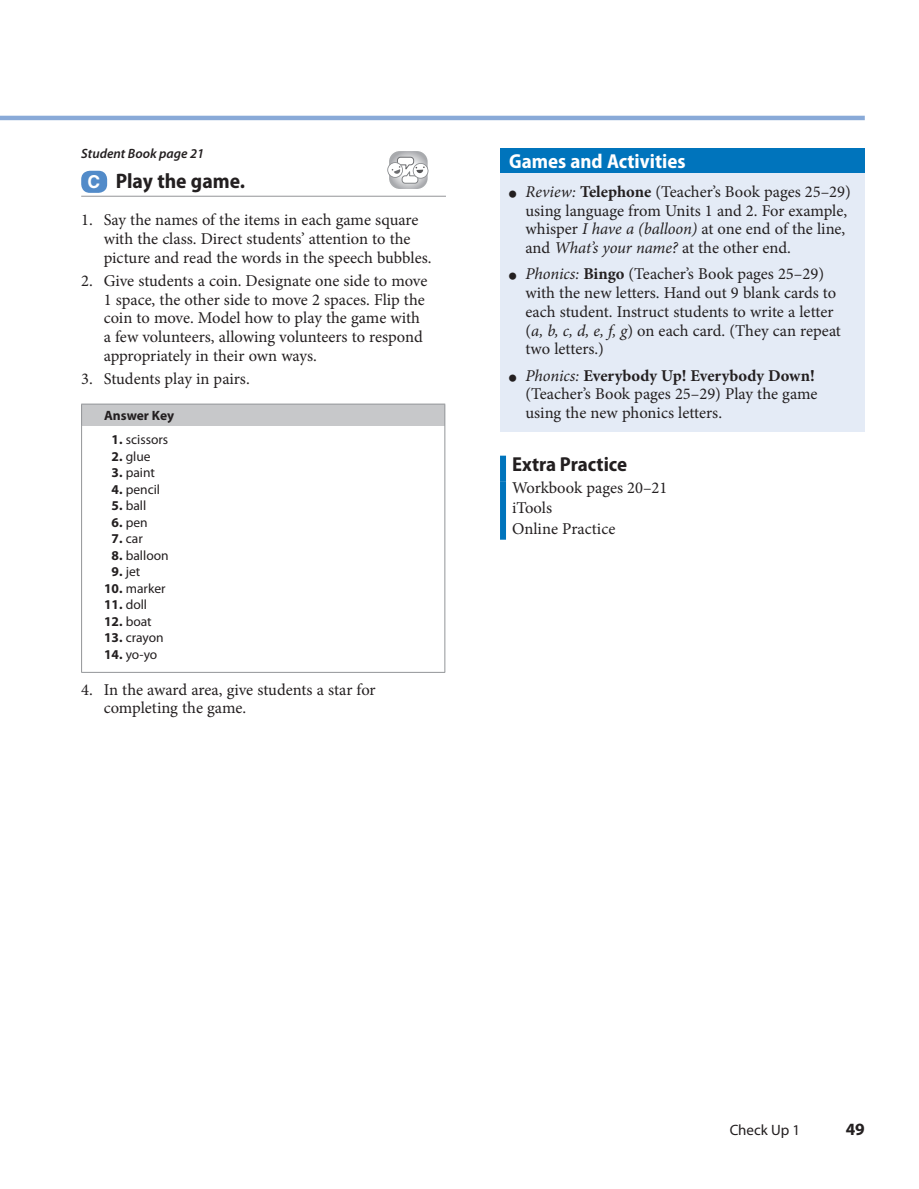
<style>
.page{position:relative;width:919px;height:1189px;background:#fff}
.page>*{position:absolute;margin:0;border:0;box-sizing:border-box;transform-origin:0 0}
.t1{font:700 semi-condensed 21px "Myriad Pro";color:#231f20}
.t2{font:700 semi-condensed 20.25px "Myriad Pro";color:#fff}
.t3{font:700 semi-condensed 20.25px "Myriad Pro";color:#231f20}
.t4{font:700 17.25px "Myriad Pro";color:#231f20}
.t5{font:16.5px/18.8px "Minion Pro";letter-spacing:-.005em;color:#231f20}
.t6{font:15px "Myriad Pro";letter-spacing:-.005em;color:#231f20}
.t7{font:13.5px "Myriad Pro";color:#231f20}
.t8{font:italic 600 13.5px "Myriad Pro";color:#231f20}
.t9{font:700 13.5px "Myriad Pro";letter-spacing:-.005em;color:#231f20}
.s1{font-family:"Helvetica Infant OUP";font-stretch:normal;font-size:18.3px;color:#fff}
.s2{font-weight:700}
.s3{font-size:27px}
.s4{font-style:italic}
</style>
<div class="page">
<hr style="left:0;top:116px;width:864px;height:4px;background:#89aad8">
<div style="left:500px;top:149px;width:364px;height:24px;background:#0074bc"></div>
<div style="left:500px;top:173px;width:364px;height:258px;background:#e4ebf6"></div>
<div style="left:500px;top:455px;width:6px;height:26px;background:#0074bc"></div>
<div style="left:500px;top:481px;width:6px;height:58px;background:#0074bc"></div>
<hr style="left:81px;top:196px;width:365px;height:1px;background:#939598">
<div style="left:81px;top:171px;width:26px;height:22px;background:#528bc9;border-radius:9px"></div>
<div style="left:82px;top:404px;width:363px;height:21px;background:#c7c8ca"></div>
<hr style="left:81px;top:403px;width:364px;height:1px;background:#939598">
<svg style="left:81px;top:404px;width:1px;height:21px"></svg>
<svg style="left:444px;top:404px;width:1px;height:21px"></svg>
<hr style="left:81px;top:425px;width:1px;height:247px;background:#939598">
<hr style="left:444px;top:425px;width:1px;height:247px;background:#939598">
<hr style="left:81px;top:672px;width:364px;height:1px;background:#939598">
<div style="left:387px;top:150px;width:42px;height:40px;border:1px solid #fff;border-radius:11px"></div>
<svg style="left:387px;top:150px;width:41px;height:40px"></svg>
<p class="t8" style="left:81px;top:146px;width:124px">Student Book page 21</p>
<p class="t1" style="left:88px;top:169px;width:159px"><span class="s1">C</span> Play the game.</p>
<p class="t5" style="left:104px;top:210px;width:329px;text-indent:-23px">1. Say the names of the items in each game square with the class. Direct students’ attention to the picture and read the words in the speech bubbles.</p>
<p class="t5" style="left:104px;top:271px;width:325px;text-indent:-23px">2. Give students a coin. Designate one side to move 1 space, the other side to move 2 spaces. Flip the coin to move. Model how to play the game with a few volunteers, allowing volunteers to respond appropriately in their own ways.</p>
<p class="t5" style="left:81px;top:369px;width:170px">3. Students play in pairs.</p>
<p class="t9" style="left:104px;top:407px;width:72px">Answer Key</p>
<p class="t7" style="left:112px;top:432px;width:58px"><span class="s2">1.</span> scissors</p>
<p class="t7" style="left:112px;top:449px;width:41px"><span class="s2">2.</span> glue</p>
<p class="t7" style="left:112px;top:465px;width:45px"><span class="s2">3.</span> paint</p>
<p class="t7" style="left:112px;top:482px;width:50px"><span class="s2">4.</span> pencil</p>
<p class="t7" style="left:112px;top:498px;width:36px"><span class="s2">5.</span> ball</p>
<p class="t7" style="left:112px;top:515px;width:38px"><span class="s2">6.</span> pen</p>
<p class="t7" style="left:112px;top:531px;width:33px"><span class="s2">7.</span> car</p>
<p class="t7" style="left:112px;top:548px;width:59px"><span class="s2">8.</span> balloon</p>
<p class="t7" style="left:112px;top:564px;width:30px"><span class="s2">9.</span> jet</p>
<p class="t7" style="left:104px;top:581px;width:63px"><span class="s2">10.</span> marker</p>
<p class="t7" style="left:104px;top:597px;width:45px"><span class="s2">11.</span> doll</p>
<p class="t7" style="left:104px;top:614px;width:49px"><span class="s2">12.</span> boat</p>
<p class="t7" style="left:104px;top:630px;width:61px"><span class="s2">13.</span> crayon</p>
<p class="t7" style="left:104px;top:647px;width:55px"><span class="s2">14.</span> yo-yo</p>
<p class="t5" style="left:104px;top:680px;width:273px;text-indent:-23px">4. In the award area, give students a star for completing the game.</p>
<p class="t2" style="left:509px;top:149px;width:178px">Games and Activities</p>
<p class="t5" style="left:525px;top:182px;width:327px;text-indent:-18px"><span class="s3">•</span> <span class="s4">Review:</span> <span class="s2">Telephone</span> (Teacher’s Book pages 25–29) using language from Units 1 and 2. For example, whisper <span class="s4">I have a (balloon)</span> at one end of the line, and <span class="s4">What’s your name?</span> at the other end.</p>
<p class="t5" style="left:525px;top:265px;width:317px;text-indent:-18px"><span class="s3">•</span> <span class="s4">Phonics:</span> <span class="s2">Bingo</span> (Teacher’s Book pages 25–29) with the new letters. Hand out 9 blank cards to each student. Instruct students to write a letter (<span class="s4">a, b, c, d, e, f, g</span>) on each card. (They can repeat two letters.)</p>
<p class="t5" style="left:525px;top:366px;width:293px;text-indent:-18px"><span class="s3">•</span> <span class="s4">Phonics:</span> <span class="s2">Everybody Up! Everybody Down! </span>(Teacher’s Book pages 25–29) Play the game using the new phonics letters.</p>
<p class="t3" style="left:512px;top:452px;width:117px">Extra Practice</p>
<p class="t5" style="left:512px;top:478px;width:157px;line-height:20.2px">Workbook pages 20–21 iTools<br>Online Practice</p>
<p class="t6" style="left:729px;top:1122px;width:72px">Check Up 1</p>
<p class="t4" style="left:845px;top:1119px;width:21px">49</p>
</div>
